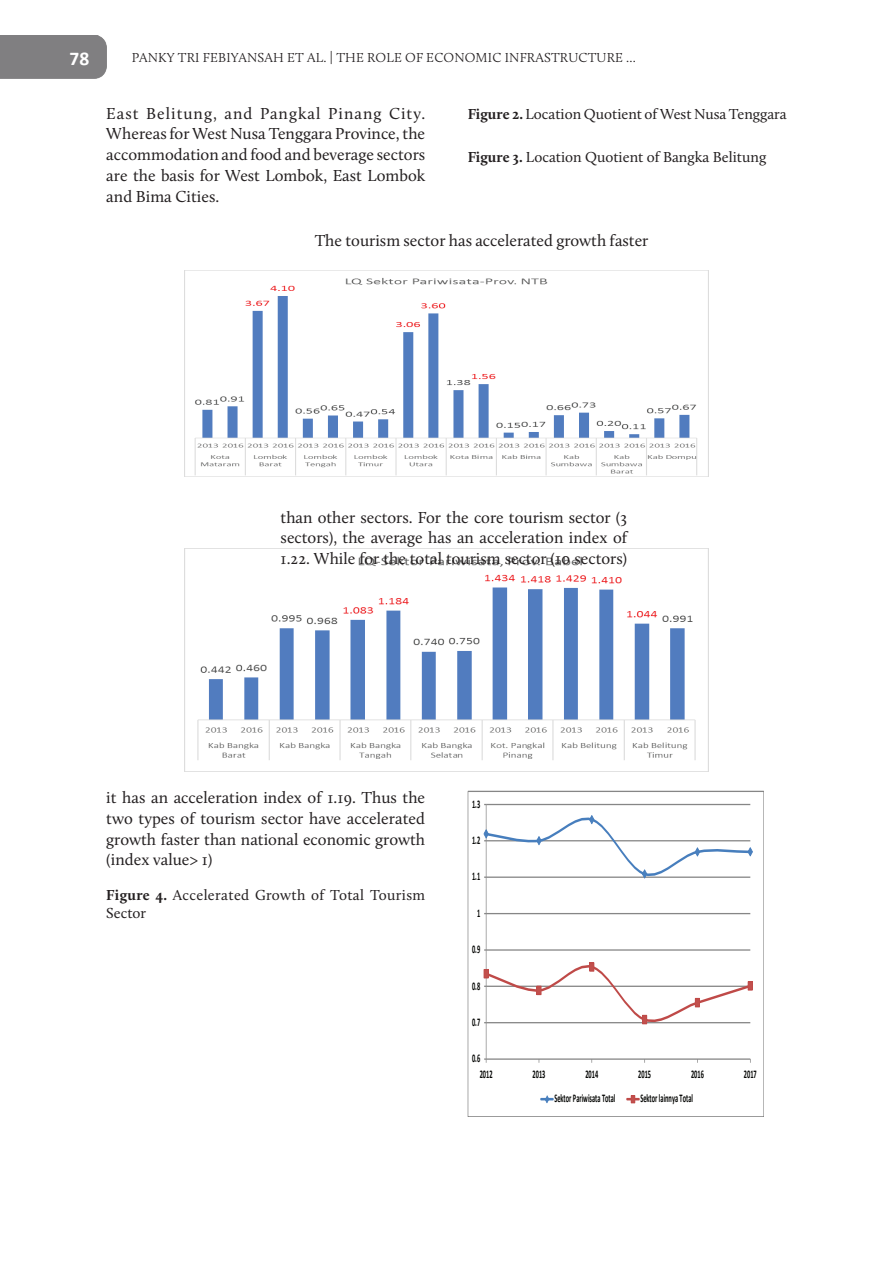
<style>
.page{position:relative;width:893px;height:1263px;background:#fff}
.page>*{position:absolute;margin:0;border:0;box-sizing:border-box;transform-origin:0 0}
.t1{font:700 19.5px "Calibri";color:#fff}
.t2{font:16.5px/20.7px "Calluna";color:#231f20;text-align:justify}
.t3{font:15px "Calluna";color:#231f20}
.t4{font:15px/18px "Calluna";letter-spacing:.025em;color:#231f20}
.t5{font:300 13.5px "Calluna";letter-spacing:.015em;color:#231f20}
.t6{font:700 11.7px "Calibri";color:#040503;scale:.54 1}
.s1{font-weight:700}
</style>
<div class="page">
<img style="left:184px;top:271px;width:525px;height:205px">
<img style="left:184px;top:549px;width:525px;height:222px">
<svg style="left:468px;top:791px;width:295px;height:325px"></svg>
<p class="t1" style="left:70px;top:46px;width:21px">78</p>
<p class="t5" style="left:132px;top:49px;width:506px">PANKY TRI FEBIYANSAH ET AL. | THE ROLE OF ECONOMIC INFRASTRUCTURE ...</p>
<p class="t2" style="left:106px;top:103px;width:321px">East Belitung, and Pangkal Pinang City.<br>Whereas for West Nusa Tenggara Province, the accommodation and food and beverage sectors are the basis for West Lombok, East Lombok and Bima Cities.</p>
<p class="t3" style="left:468px;top:105px;width:321px"><span class="s1">Figure 2.</span> Location Quotient of West Nusa Tenggara</p>
<p class="t3" style="left:468px;top:148px;width:300px"><span class="s1">Figure 3.</span> Location Quotient of Bangka Belitung</p>
<p class="t2" style="left:315px;top:230px;width:335px">The tourism sector has accelerated growth faster</p>
<p class="t2" style="left:281px;top:507px;width:348px">than other sectors. For the core tourism sector (3 sectors), the average has an acceleration index of 1.22. While for the total tourism sector (10 sectors)</p>
<p class="t2" style="left:106px;top:787px;width:320px">it has an acceleration index of 1.19. Thus the two types of tourism sector have accelerated growth faster than national economic growth (index value&gt; 1)</p>
<p class="t4" style="left:106px;top:886px;width:320px"><span class="s1">Figure 4.</span> Accelerated Growth of Total Tourism<br>Sector</p>
<p class="t6" style="left:472px;top:796px;width:17px">1.3</p>
<p class="t6" style="left:472px;top:833px;width:17px">1.2</p>
<p class="t6" style="left:472px;top:869px;width:17px">1.1</p>
<p class="t6" style="left:477px;top:905px;width:7px">1</p>
<p class="t6" style="left:472px;top:942px;width:17px">0.9</p>
<p class="t6" style="left:472px;top:978px;width:17px">0.8</p>
<p class="t6" style="left:472px;top:1014px;width:17px">0.7</p>
<p class="t6" style="left:472px;top:1051px;width:17px">0.6</p>
<p class="t6" style="left:480px;top:1066px;width:25px">2012</p>
<p class="t6" style="left:533px;top:1066px;width:25px">2013</p>
<p class="t6" style="left:585px;top:1066px;width:25px">2014</p>
<p class="t6" style="left:638px;top:1066px;width:25px">2015</p>
<p class="t6" style="left:691px;top:1066px;width:25px">2016</p>
<p class="t6" style="left:744px;top:1066px;width:25px">2017</p>
<p class="t6" style="left:554px;top:1091px;width:115px">Sektor Pariwisata Total</p>
<p class="t6" style="left:640px;top:1091px;width:99px">Sektor lainnya Total</p>
</div>
